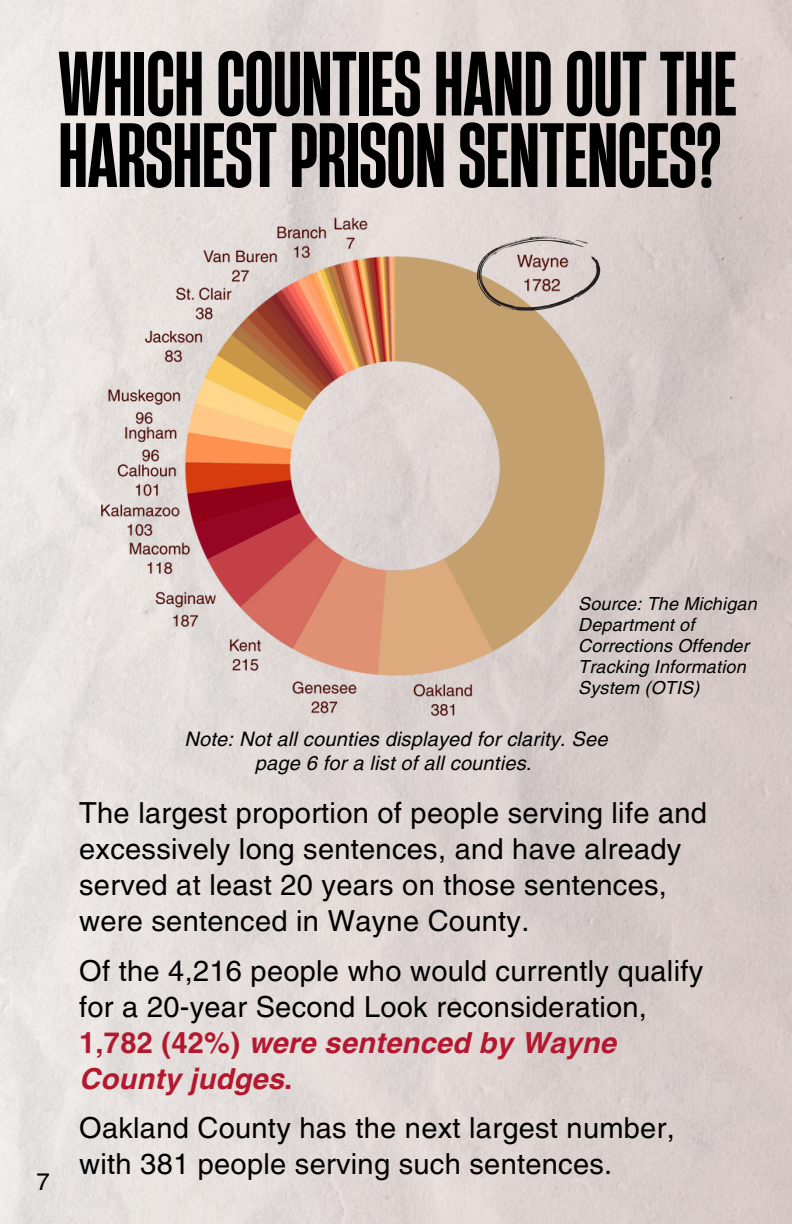
<style>
.page{position:relative;width:792px;height:1224px;background:#fff}
.page>*{position:absolute;margin:0;border:0;box-sizing:border-box;transform-origin:0 0}
.t1{font:700 85.6px/71.6px "Heading Now 36";color:#000}
.t2{font:29px/36px "Helvetica LT Pro";letter-spacing:.01em;color:#000}
.t3{font:24px "Helvetica LT Pro";color:#000}
.t4{font:italic 20px/24px "Helvetica LT Pro";letter-spacing:.01em;color:#000;text-align:center}
.t5{font:italic 18px/21px "Helvetica LT Pro";letter-spacing:.01em;color:#000}
.s1{font-weight:700;color:#b4182f}
.s2{font-weight:700;font-style:italic;color:#b4182f}
</style>
<div class="page">
<img style="left:101px;top:217px;width:506px;height:501px">
<svg style="left:477px;top:236px;width:123px;height:75px;background:#c0b3aa"></svg>
<img style="left:509px;top:247px;width:60px;height:54px">
<p class="t1" style="left:58px;top:46px;width:680px">WHICHCOUNTIESHANDOUT THE<br>HARSHESTPRISONSENTENCES?</p>
<p class="t3" style="left:36px;top:1172px;width:15px">7</p>
<p class="t5" style="left:578px;top:595px;width:180px">Source: The Michigan<br>Department of<br>Corrections Offender<br>Tracking Information<br>System (OTIS)</p>
<p class="t4" style="left:185px;top:729px;width:424px">Note: Not all counties displayed for clarity. See page 6 for a list of all counties.</p>
<p class="t2" style="left:79px;top:798px;width:629px">The largest proportion of people serving life and excessively long sentences, and have already served at least 20 years on those sentences, were sentenced in Wayne County.</p>
<h1 class="t2" style="left:79px;top:955px;width:626px">Of the 4,216 people who would currently qualify for a 20-year Second Look reconsideration, <span class="s1">1,782 (42%)</span> <span class="s2">were sentenced by Wayne County judges</span><span class="s1">.</span></h1>
<p class="t2" style="left:79px;top:1113px;width:597px">Oakland County has the next largest number, with 381 people serving such sentences.</p>
</div>
